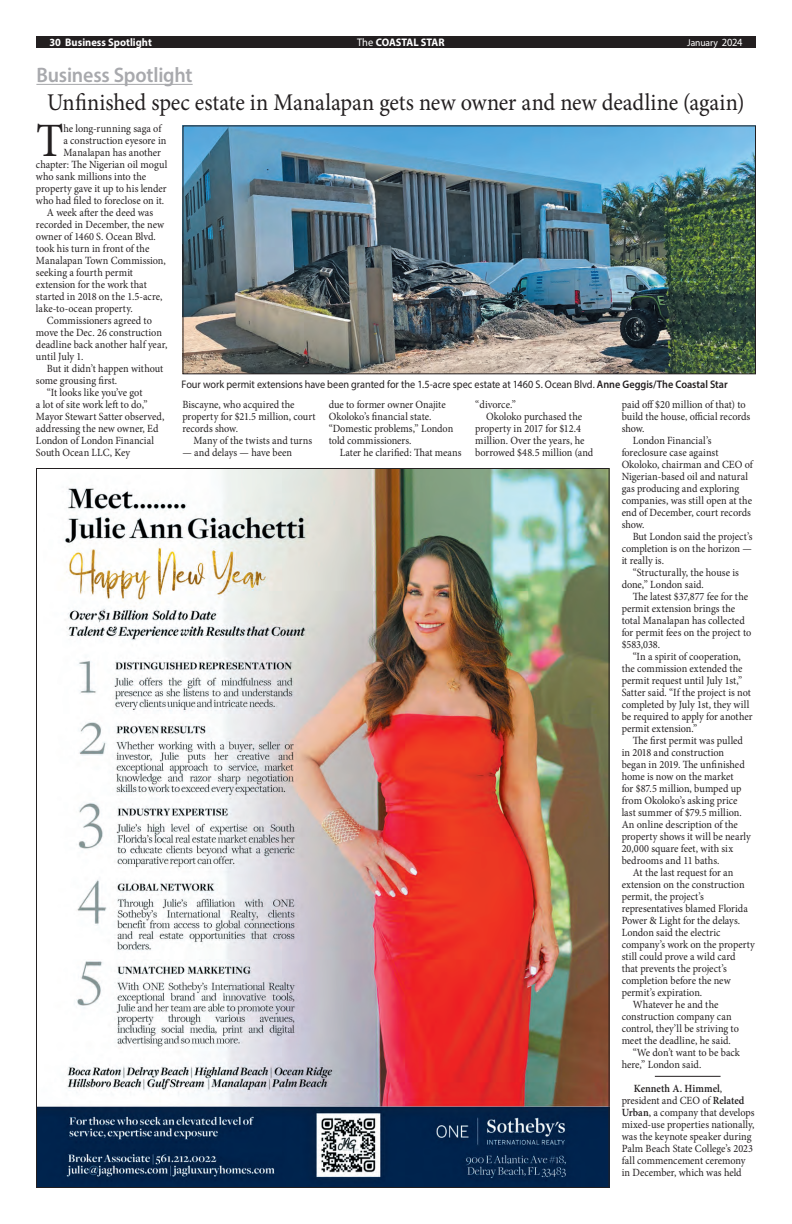
<style>
.page{position:relative;width:792px;height:1224px;background:#fff}
.page>*{position:absolute;margin:0;border:0;box-sizing:border-box;transform-origin:0 0}
.BODY_text{font:47.9px "Minion Pro";color:#231f20;scale:.93 1}
.BODY_text-2{font:24px "Minion Pro";letter-spacing:-.005em;color:#231f20;scale:.93 1}
.t1{font:600 21px "Myriad Pro";letter-spacing:-.01em;color:#a8a9ad;scale:.95 1}
.BODY_text-3{font:11px/12px "Minion Pro";color:#231f20;scale:.93 1}
.Byline_Myriad_Center{font:11px "Myriad Pro";letter-spacing:-.005em;color:#231f20;scale:.93 1}
.t2{font:700 11px "Myriad Pro";color:#fff;scale:.95 1}
.t3{font:10px "Myriad Pro";letter-spacing:-.005em;color:#fff;scale:.95 1}
.s1{font-weight:400}
.s2{font-size:11px}
.s3{font-weight:600}
</style>
<div class="page">
<hr style="left:655px;top:1076px;width:66px;height:1px;background:#231f20">
<div style="left:36px;top:36px;width:720px;height:12px;background:#231f20"></div>
<hr style="left:36px;top:84px;width:157px;height:1px;background:#a8a9ad">
<img style="left:184px;top:127px;width:570px;height:245px">
<div style="left:182px;top:125px;width:574px;height:249px;border:1px solid #231f20"></div>
<img style="left:38px;top:470px;width:570px;height:716px">
<p class="t2" style="left:50px;top:35px;width:109px">30 Business Spotlight</p>
<p class="t2" style="left:357px;top:35px;width:94px"><span class="s1">The</span> COASTAL STAR</p>
<p class="t3" style="left:687px;top:36px;width:60px">January <span class="s2">2024</span></p>
<p class="t1" style="left:36px;top:62px;width:166px">Business Spotlight</p>
<p class="BODY_text-2" style="left:47px;top:87px;width:751px">Unfinished spec estate in Manalapan gets new owner and new deadline (again)</p>
<p class="BODY_text" style="left:36px;top:109px;width:31px">T</p>
<p class="BODY_text-3" style="left:63px;top:123px;width:107px">he long-running saga of</p>
<p class="BODY_text-3" style="left:63px;top:135px;width:112px">a construction eyesore in</p>
<p class="BODY_text-3" style="left:63px;top:147px;width:106px">Manalapan has another</p>
<p class="BODY_text-3" style="left:36px;top:159px;width:143px">chapter: The Nigerian oil mogul</p>
<p class="BODY_text-3" style="left:36px;top:171px;width:120px">who sank millions into the</p>
<p class="BODY_text-3" style="left:36px;top:183px;width:142px">property gave it up to his lender</p>
<p class="BODY_text-3" style="left:36px;top:195px;width:139px">who had filed to foreclose on it.</p>
<p class="BODY_text-3" style="left:36px;top:207px;width:141px;text-indent:11px">A week after the deed was recorded in December, the new owner of 1460 S. Ocean Blvd. took his turn in front of the<br>Manalapan Town Commission, seeking a fourth permit extension for the work that started in 2018 on the 1.5-acre, lake-to-ocean property.</p>
<p class="BODY_text-3" style="left:36px;top:315px;width:143px;text-indent:11px">Commissioners agreed to move the Dec. 26 construction deadline back another half year, until July 1.</p>
<p class="BODY_text-3" style="left:36px;top:363px;width:138px;text-indent:11px">But it didn’t happen without some grousing first.</p>
<p class="BODY_text-3" style="left:36px;top:387px;width:140px;text-indent:11px">“It looks like you’ve got<br>a lot of site work left to do,”<br>Mayor Stewart Satter observed, addressing the new owner, Ed<br>London of London Financial<br>South Ocean LLC, Key</p>
<p class="Byline_Myriad_Center" style="left:182px;top:378px;width:589px">Four work permit extensions have been granted for the 1.5-acre spec estate at 1460 S. Ocean Blvd. <span class="s3">Anne Geggis/The Coastal Star</span></p>
<p class="BODY_text-3" style="left:182px;top:399px;width:145px">Biscayne, who acquired the property for $21.5 million, court records show.</p>
<p class="BODY_text-3" style="left:193px;top:435px;width:129px">Many of the twists and turns</p>
<p class="BODY_text-3" style="left:182px;top:447px;width:119px">— and delays — have been</p>
<p class="BODY_text-3" style="left:329px;top:399px;width:135px">due to former owner Onajite<br>Okoloko’s financial state. “Domestic problems,” London told commissioners.</p>
<p class="BODY_text-3" style="left:340px;top:447px;width:132px">Later he clarified: That means</p>
<p class="BODY_text-3" style="left:475px;top:399px;width:45px">“divorce.”</p>
<p class="BODY_text-3" style="left:475px;top:411px;width:128px;text-indent:11px">Okoloko purchased the property in 2017 for $12.4 million. Over the years, he borrowed $48.5 million (and</p>
<p class="BODY_text-3" style="left:622px;top:399px;width:140px">paid off $20 million of that) to build the house, official records show.</p>
<p class="BODY_text-3" style="left:622px;top:435px;width:143px;text-indent:11px">London Financial’s foreclosure case against<br>Okoloko, chairman and CEO of<br>Nigerian-based oil and natural gas producing and exploring companies, was still open at the end of December, court records show.</p>
<p class="BODY_text-3" style="left:622px;top:531px;width:142px;text-align:justify;text-indent:11px">But London said the project’s completion is on the horizon — it really is.</p>
<p class="BODY_text-3" style="left:622px;top:567px;width:128px;text-indent:11px">“Structurally, the house is done,” London said.</p>
<p class="BODY_text-3" style="left:622px;top:591px;width:141px;text-indent:11px">The latest $37,877 fee for the permit extension brings the total Manalapan has collected for permit fees on the project to $583,038.</p>
<p class="BODY_text-3" style="left:622px;top:651px;width:142px;text-indent:11px">“In a spirit of cooperation, the commission extended the permit request until July 1st,”<br>Satter said. “If the project is not completed by July 1st, they will be required to apply for another permit extension.”</p>
<p class="BODY_text-3" style="left:622px;top:735px;width:140px;text-indent:11px">The first permit was pulled in 2018 and construction began in 2019. The unfinished home is now on the market<br>for $87.5 million, bumped up from Okoloko’s asking price last summer of $79.5 million.<br>An online description of the property shows it will be nearly<br>20,000 square feet, with six bedrooms and 11 baths.</p>
<p class="BODY_text-3" style="left:622px;top:867px;width:145px;text-indent:11px">At the last request for an extension on the construction permit, the project’s representatives blamed Florida<br>Power &amp; Light for the delays.<br>London said the electric company’s work on the property still could prove a wild card<br>that prevents the project’s completion before the new permit’s expiration.</p>
<p class="BODY_text-3" style="left:622px;top:999px;width:128px;text-indent:11px">Whatever he and the construction company can control, they’ll be striving to meet the deadline, he said.</p>
<p class="BODY_text-3" style="left:622px;top:1047px;width:129px;text-indent:11px">“We don’t want to be back here,” London said.</p>
<p class="BODY_text-3" style="left:622px;top:1083px;width:144px;text-indent:12px"><span class="s3">Kenneth A. Himmel</span>, president and CEO of <span class="s3">Related<br>Urban</span>, a company that develops mixed-use properties nationally, was the keynote speaker during<br>Palm Beach State College’s 2023 fall commencement ceremony in December, which was held</p>
</div>
